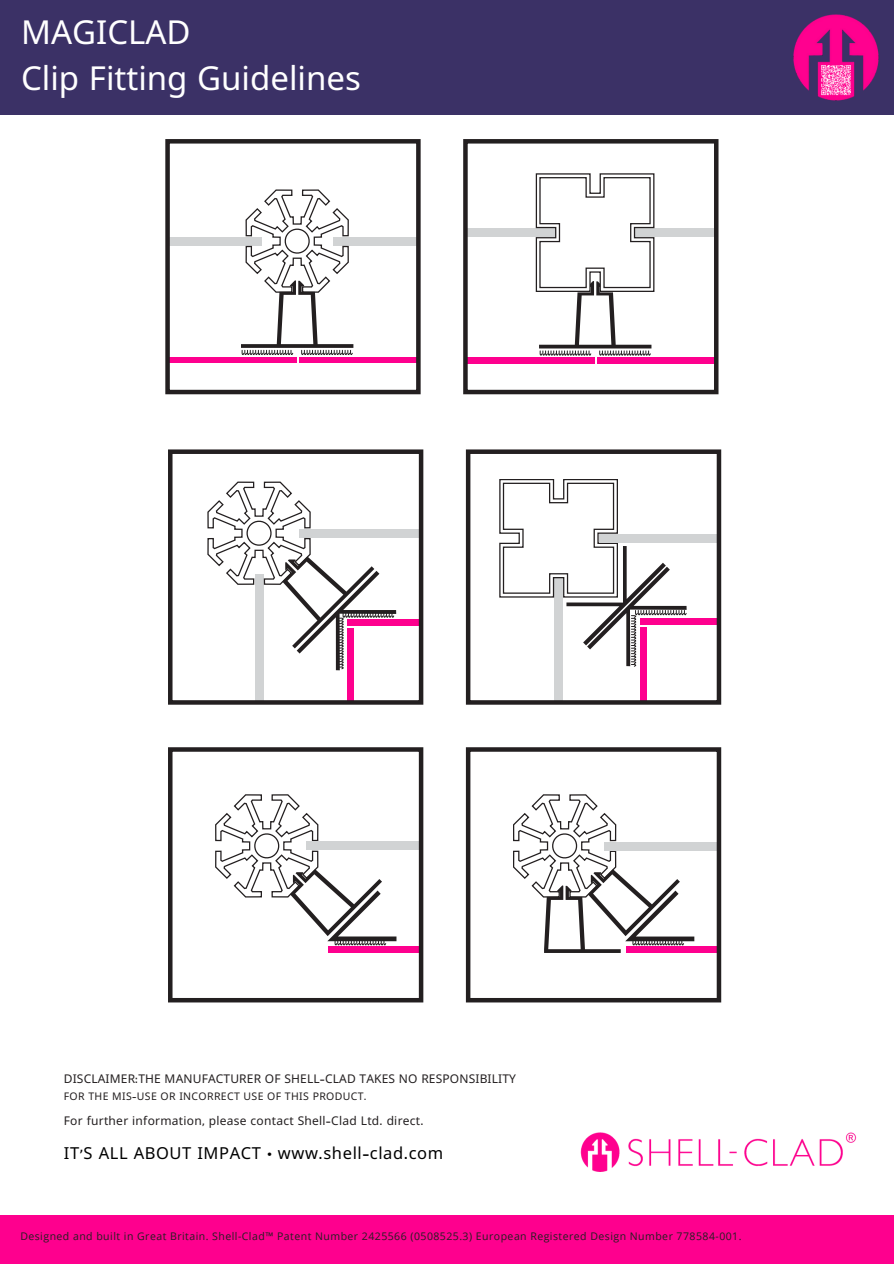
<style>
.page{position:relative;width:894px;height:1264px;background:#fff}
.page>*{position:absolute;margin:0;border:0;box-sizing:border-box;transform-origin:0 0}
.t1{font:33px/46.2px "Noto Sans";color:#fff}
.t2{font:16.5px "Noto Sans";letter-spacing:.035em;color:#000}
.t3{font:12px "Noto Sans";letter-spacing:.01em;color:#231f20}
.t4{font:10.5px "Open Sans";letter-spacing:.045em;color:#231f20}
.t5{font:10.5px "Noto Sans";letter-spacing:.03em;color:#231f20}
.s1{font-family:"Fb Metropolis"}
</style>
<div class="page">
<div style="left:0;top:0;width:893px;height:115px;background:#3b3166"></div>
<div style="left:0;top:1215px;width:893px;height:48px;background:#fe008e"></div>
<img style="left:793px;top:14px;width:86px;height:87px">
<svg style="left:353px;top:237px;width:68px;height:8px"></svg>
<svg style="left:170px;top:237px;width:71px;height:8px"></svg>
<svg style="left:241px;top:189px;width:112px;height:166px"></svg>
<svg style="left:170px;top:357px;width:126px;height:6px"></svg>
<div style="left:299px;top:357px;width:214px;height:6px;background:#fe008e"></div>
<div style="left:165px;top:139px;width:255px;height:255px;border:4px solid #231f20"></div>
<svg style="left:655px;top:228px;width:64px;height:9px"></svg>
<svg style="left:415px;top:228px;width:120px;height:9px"></svg>
<svg style="left:415px;top:357px;width:179px;height:7px"></svg>
<svg style="left:597px;top:357px;width:122px;height:7px"></svg>
<svg style="left:535px;top:173px;width:120px;height:183px"></svg>
<div style="left:463px;top:139px;width:255px;height:255px;border:4px solid #231f20"></div>
<svg style="left:254px;top:670px;width:9px;height:35px"></svg>
<svg style="left:396px;top:529px;width:70px;height:8px"></svg>
<svg style="left:207px;top:481px;width:189px;height:189px"></svg>
<svg style="left:347px;top:619px;width:119px;height:6px"></svg>
<svg style="left:347px;top:628px;width:7px;height:77px"></svg>
<div style="left:168px;top:449px;width:255px;height:255px;border:4px solid #231f20"></div>
<svg style="left:554px;top:667px;width:9px;height:38px"></svg>
<svg style="left:499px;top:479px;width:187px;height:188px"></svg>
<div style="left:598px;top:534px;width:135px;height:8px;background:#d1d3d4"></div>
<div style="left:640px;top:618px;width:93px;height:7px;background:#fe008e"></div>
<svg style="left:640px;top:627px;width:7px;height:78px"></svg>
<div style="left:466px;top:449px;width:255px;height:255px;border:4px solid #231f20"></div>
<svg style="left:328px;top:946px;width:138px;height:6px"></svg>
<svg style="left:396px;top:841px;width:70px;height:9px"></svg>
<svg style="left:215px;top:794px;width:181px;height:151px"></svg>
<div style="left:168px;top:747px;width:255px;height:255px;border:4px solid #231f20"></div>
<svg style="left:694px;top:946px;width:28px;height:6px"></svg>
<svg style="left:694px;top:841px;width:28px;height:9px"></svg>
<svg style="left:513px;top:794px;width:181px;height:158px"></svg>
<div style="left:466px;top:747px;width:255px;height:255px;border:4px solid #231f20"></div>
<img style="left:580px;top:1132px;width:277px;height:39px">
<p class="t1" style="left:21px;top:8px;width:341px">MAGICLAD<br>Clip Fitting Guidelines</p>
<p class="t3" style="left:64px;top:1069px;width:453px">DISCLAIMER<span class="s1">:</span>THE MANUFACTURER OF SHELL<span class="s1">-</span>CLAD TAKES NO RESPONSIBILITY</p>
<p class="t5" style="left:64px;top:1088px;width:304px">FOR THE MIS<span class="s1">-</span>USE OR INCORRECT USE OF THIS PRODUCT<span class="s1">.</span></p>
<h3 class="t3" style="left:64px;top:1111px;width:361px">For further information<span class="s1">,</span> please contact Shell<span class="s1">-</span>Clad Ltd<span class="s1">.</span> direct<span class="s1">.</span></h3>
<h4 class="t2" style="left:64px;top:1141px;width:381px">IT<span class="s1">’</span>S ALL ABOUT IMPACT <span class="s1">•</span> www<span class="s1">.</span>shell<span class="s1">-</span>clad<span class="s1">.</span>com</h4>
<p class="t4" style="left:20px;top:1228px;width:722px">Designed and built in Great Britain. Shell-Clad™ Patent Number 2425566 (0508525.3) European Registered Design Number 778584-001.</p>
</div>
